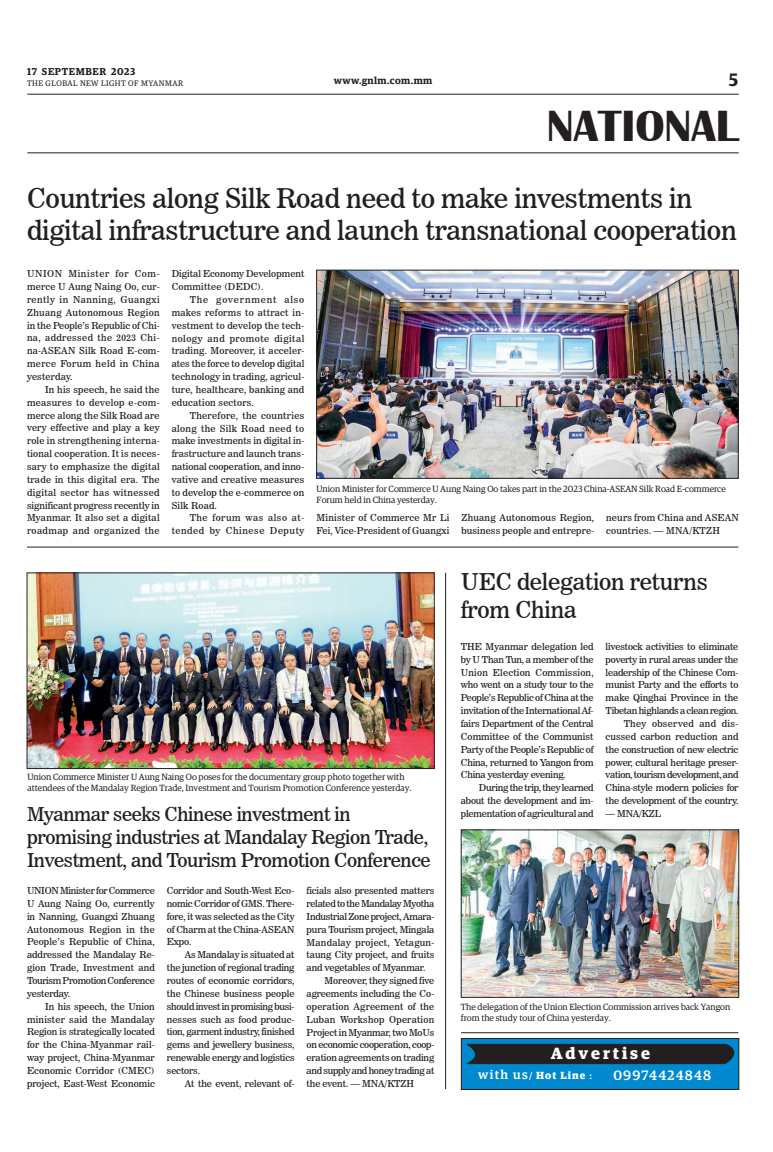
<style>
.page{position:relative;width:773px;height:1152px;background:#fff}
.page>*{position:absolute;margin:0;border:0;box-sizing:border-box;transform-origin:0 0}
.t1{font:700 45px "Britannic";color:#231f20}
._2_Clm_Head{font:27px "News 706 BT Roman C";letter-spacing:-.01em;color:#231f20}
._2_Clm_Head-2{font:23px/28px "News 706 BT Roman C";letter-spacing:-.01em;color:#231f20}
._2_Clm_Head-3{font:19px/22.8px "News 706 BT Roman C";letter-spacing:-.02em;color:#231f20}
.t2{font:600 18px "Guardian Egyp";color:#231f20}
.t3{font:700 16.3px "Guardian Egyp";color:#fff}
.t4{font:500 13.6px "Guardian Egyp";letter-spacing:.085em;color:#fff}
.t5{font:700 10.4px "Guardian Egyp";letter-spacing:.1em;color:#fff}
.t6{font:600 10px "Guardian Egyp";letter-spacing:.055em;color:#231f20}
._2nd_Body{font:9.5px/12.9px "News 706 BT Roman C";color:#231f20;text-align:justify}
.Normal_Para{font:9.5px/12.9px "News 706 BT Roman C";letter-spacing:-.02em;color:#231f20;text-align:justify}
._2nd_Body-2{font:9.5px/12.9px "News 706 BT Roman C";letter-spacing:.02em;color:#231f20}
._2nd_Body-3{font:9.5px/12.9px "News 706 BT Roman C";letter-spacing:.055em;color:#231f20;text-align:right}
.t7{font:9px/10.8px "Guardian Egyp";color:#231f20}
.t8{font:8px "Guardian Egyp";letter-spacing:.06em;color:#231f20}
.s1{font-weight:500;font-size:12.7px}
.s2{font-weight:500;font-size:9.8px}
.s3{font-weight:500}
</style>
<div class="page">
<hr style="left:27px;top:94px;width:711px;height:1px;background:#231f20">
<hr style="left:27px;top:153px;width:711px;height:1px;background:#231f20">
<img style="left:318px;top:272px;width:418px;height:204px">
<div style="left:316px;top:270px;width:422px;height:208px;border:1px solid #231f20"></div>
<img style="left:29px;top:575px;width:403px;height:192px">
<div style="left:27px;top:573px;width:407px;height:196px;border:1px solid #231f20"></div>
<img style="left:463px;top:832px;width:273px;height:163px">
<hr style="left:27px;top:547px;width:711px;height:1px;background:#231f20">
<hr style="left:445px;top:573px;width:1px;height:516px;background:#231f20">
<div style="left:461px;top:1039px;width:277px;height:50px;background:#0089cf"></div>
<div style="left:461px;top:1038px;width:278px;height:52px;border:1px solid #231f20"></div>
<svg style="left:466px;top:1044px;width:274px;height:20px"></svg>
<hr style="left:461px;top:1032px;width:277px;height:1px;background:#231f20">
<p class="t6" style="left:27px;top:64px;width:110px">17 SEPTEMBER 2023</p>
<p class="t8" style="left:27px;top:78px;width:158px">THE GLOBAL NEW LIGHT OF MYANMAR</p>
<p class="t6" style="left:334px;top:73px;width:100px">www.gnlm.com.mm</p>
<h3 class="t2" style="left:729px;top:67px;width:11px">5</h3>
<h1 class="t1" style="left:547px;top:100px;width:193px">NATIONAL</h1>
<p class="_2_Clm_Head" style="left:27px;top:182px;width:667px">Countries along Silk Road need to make investments in</p>
<p class="_2_Clm_Head" style="left:27px;top:214px;width:711px">digital infrastructure and launch transnational cooperation</p>
<p class="Normal_Para" style="left:27px;top:267px;width:134px">UNION Minister for Com&shy;merce U Aung Naing Oo, cur&shy;rently in Nanning, Guangxi Zhuang Autonomous Region in the People’s Republic of Chi&shy;na, addressed the 2023 Chi&shy;na-ASEAN Silk Road E-com&shy;merce Forum held in China yesterday.</p>
<p class="_2nd_Body" style="left:27px;top:383px;width:134px;text-indent:18px">In his speech, he said the measures to develop e-com&shy;merce along the Silk Road are very effective and play a key role in strengthening interna&shy;tional cooperation. It is neces&shy;sary to emphasize the digital trade in this digital era. The digital sector has witnessed significant progress recently in Myanmar. It also set a digital roadmap and organized the</p>
<p class="_2nd_Body" style="left:172px;top:267px;width:134px">Digital Economy Development<br>Committee (DEDC).</p>
<p class="_2nd_Body" style="left:172px;top:293px;width:134px;text-indent:18px">The government also makes reforms to attract in&shy;vestment to develop the tech&shy;nology and promote digital trading. Moreover, it acceler&shy;ates the force to develop digital technology in trading, agricul&shy;ture, healthcare, banking and education sectors.</p>
<p class="_2nd_Body" style="left:172px;top:409px;width:134px;text-indent:18px">Therefore, the countries along the Silk Road need to make investments in digital in&shy;frastructure and launch trans&shy;national cooperation, and inno&shy;vative and creative measures to develop the e-commerce on Silk Road.</p>
<p class="_2nd_Body-3" style="left:172px;top:512px;width:134px">The forum was also at&shy;tended by Chinese Deputy</p>
<p class="_2nd_Body" style="left:316px;top:512px;width:134px">Minister of Commerce Mr Li<br>Fei, Vice-President of Guangxi</p>
<p class="_2nd_Body" style="left:461px;top:512px;width:134px">Zhuang Autonomous Region, business people and entrepre-</p>
<p class="_2nd_Body-2" style="left:606px;top:512px;width:134px">neurs from China and ASEAN countries. — MNA/KTZH</p>
<p class="t7" style="left:316px;top:483px;width:411px">Union Minister for Commerce U Aung Naing Oo takes part in the 2023 China-ASEAN Silk Road E-commerce<br>Forum held in China yesterday.</p>
<p class="t7" style="left:28px;top:771px;width:385px">Union Commerce Minister U Aung Naing Oo poses for the documentary group photo together with attendees of the Mandalay Region Trade, Investment and Tourism Promotion Conference yesterday.</p>
<p class="_2_Clm_Head-3" style="left:27px;top:803px;width:405px">Myanmar seeks Chinese investment in promising industries at Mandalay Region Trade,<br>Investment, and Tourism Promotion Conference</p>
<p class="Normal_Para" style="left:27px;top:884px;width:129px">UNION Minister for Commerce U Aung Naing Oo, currently in Nanning, Guangxi Zhuang Autonomous Region in the People’s Republic of China, addressed the Mandalay Re&shy;gion Trade, Investment and Tourism Promotion Conference yesterday.</p>
<p class="_2nd_Body" style="left:27px;top:1000px;width:129px;text-indent:18px">In his speech, the Union minister said the Mandalay Region is strategically located for the China-Myanmar rail&shy;way project, China-Myanmar Economic Corridor (CMEC) project, East-West Economic</p>
<p class="_2nd_Body" style="left:167px;top:884px;width:129px">Corridor and South-West Eco&shy;nomic Corridor of GMS. There&shy;fore, it was selected as the City of Charm at the China-ASEAN Expo.</p>
<p class="_2nd_Body" style="left:167px;top:948px;width:129px;text-indent:18px">As Mandalay is situated at the junction of regional trading routes of economic corridors, the Chinese business people should invest in promising busi&shy;nesses such as food produc&shy;tion, garment industry, finished gems and jewellery business, renewable energy and logistics sectors.</p>
<p class="_2nd_Body" style="left:185px;top:1077px;width:111px">At the event, relevant of-</p>
<p class="_2nd_Body" style="left:306px;top:884px;width:129px">ficials also presented matters related to the Mandalay Myotha Industrial Zone project, Amara&shy;pura Tourism project, Mingala Mandalay project, Yetagun&shy;taung City project, and fruits and vegetables of Myanmar.</p>
<p class="_2nd_Body" style="left:306px;top:974px;width:129px;text-indent:18px">Moreover, they signed five agreements including the Co&shy;operation Agreement of the Luban Workshop Operation Project in Myanmar, two MoUs on economic cooperation, coop&shy;eration agreements on trading and supply and honey trading at the event. — MNA/KTZH</p>
<p class="_2_Clm_Head-2" style="left:461px;top:568px;width:248px">UEC delegation returns from China</p>
<p class="Normal_Para" style="left:461px;top:640px;width:134px">THE Myanmar delegation led by U Than Tun, a member of the Union Election Commission, who went on a study tour to the People’s Republic of China at the invitation of the International Af&shy;fairs Department of the Central Committee of the Communist Party of the People’s Republic of China, returned to Yangon from China yesterday evening.</p>
<p class="_2nd_Body" style="left:461px;top:781px;width:134px;text-indent:18px">During the trip, they learned about the development and im&shy;plementation of agricultural and</p>
<p class="_2nd_Body" style="left:605px;top:640px;width:134px">livestock activities to eliminate poverty in rural areas under the leadership of the Chinese Com&shy;munist Party and the efforts to make Qinghai Province in the Tibetan highlands a clean region.</p>
<p class="_2nd_Body" style="left:605px;top:717px;width:134px;text-indent:18px">They observed and dis&shy;cussed carbon reduction and the construction of new electric power, cultural heritage preser&shy;vation, tourism development, and China-style modern policies for the development of the country.</p>
<p class="_2nd_Body" style="left:605px;top:807px;width:57px">— MNA/KZL</p>
<p class="t7" style="left:461px;top:1001px;width:271px">The delegation of the Union Election Commission arrives back Yangon from the study tour of China yesterday.</p>
<p class="t3" style="left:550px;top:1040px;width:101px">A d v e r t i s e</p>
<p class="t5" style="left:478px;top:1068px;width:115px"><span class="s1">with us</span><span class="s2">/</span> Hot Line <span class="s3">:</span></p>
<p class="t4" style="left:613px;top:1065px;width:99px">09974424848</p>
</div>
